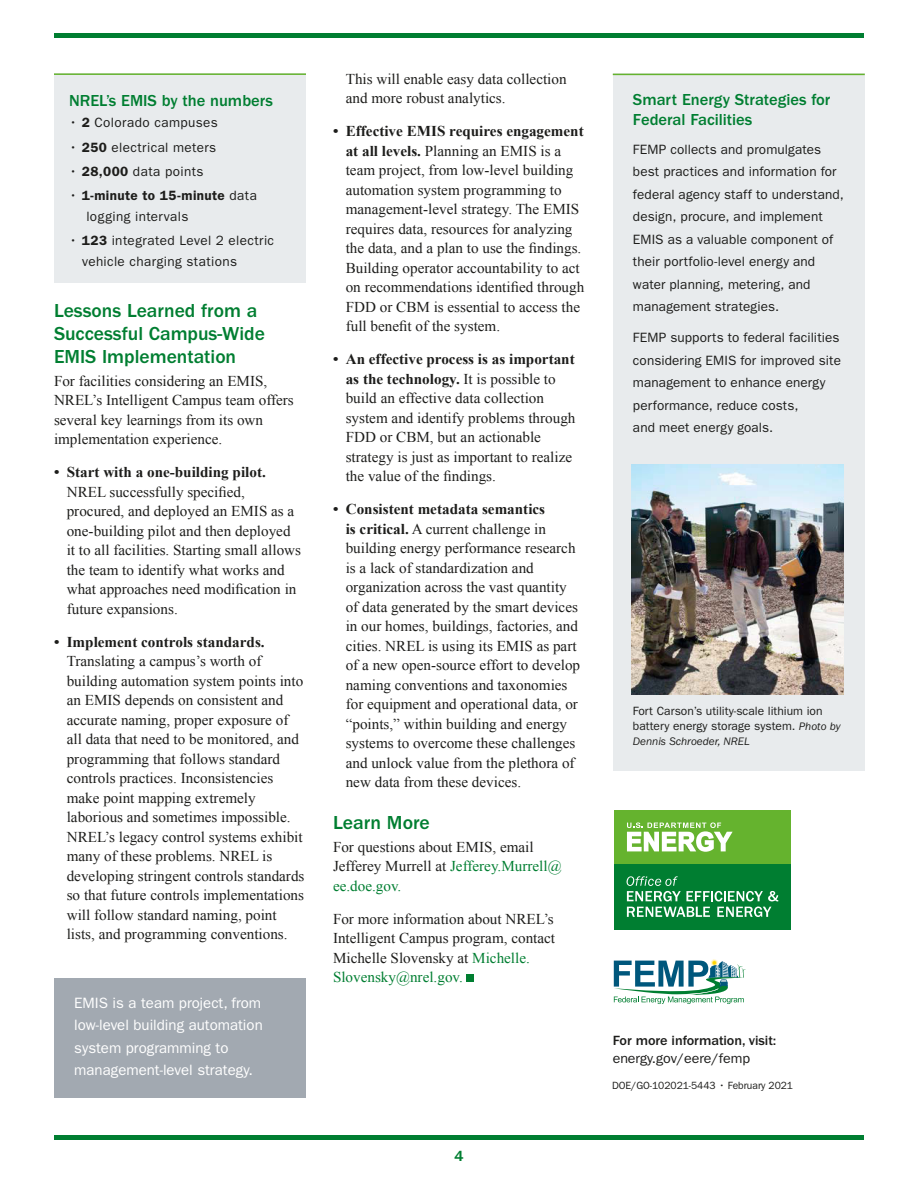
<style>
.page{position:relative;width:918px;height:1188px;background:#fff}
.page>*{position:absolute;margin:0;border:0;box-sizing:border-box;transform-origin:0 0}
.t1{font:500 19.5px/23.2px "ITC Franklin Gothic Std";color:#007e31}
.sidebar_head{font:500 16.5px/19.5px "ITC Franklin Gothic Std";color:#007e31}
.body_text{font:15px/19.5px "Times New Roman";color:#1d1d1b}
.pull_quote{font:15px/22.5px "ITC Franklin Gothic Std";color:#fff}
.office_name{font:500 15px "ITC Franklin Gothic Std";color:#007e31;scale:1.1 1}
.t2{font:500 13.8px/18px "ITC Franklin Gothic Std";letter-spacing:-.005em;color:#1d1d1b}
.sidebar_text{font:13.5px/22.5px "ITC Franklin Gothic Std";letter-spacing:.01em;color:#1d1d1b}
.sidebar_text-2{font:13.5px/21px "ITC Franklin Gothic Std";letter-spacing:.03em;color:#1d1d1b}
.t3{font:12px/15px "ITC Franklin Gothic Std";color:#1d1d1b}
.t4{font:italic 11.25px "ITC Franklin Gothic Std";color:#1d1d1b}
.t5{font:10.5px "ITC Franklin Gothic Std";letter-spacing:-.005em;color:#1d1d1b}
.s1{font-weight:600}
.s2{font-weight:700}
.s3{color:#007e31}
.s4{font-style:italic;font-size:11.25px}
.s5{font-weight:400}
</style>
<div class="page">
<div style="left:467px;top:975px;width:7px;height:7px;background:#007e31"></div>
<div style="left:54px;top:979px;width:252px;height:119px;background:#a2a9b1"></div>
<div style="left:613px;top:73px;width:252px;height:698px;background:#e8ebed"></div>
<hr style="left:613px;top:74px;width:252px;height:1px;background:#65b32e">
<div style="left:54px;top:73px;width:252px;height:210px;background:#e8ebed"></div>
<hr style="left:54px;top:73px;width:252px;height:2px;background:#65b32e">
<img style="left:632px;top:464px;width:212px;height:231px">
<hr style="left:54px;top:34px;width:810px;height:4px;background:#007e31">
<hr style="left:54px;top:1135px;width:810px;height:4px;background:#007e31">
<div style="left:614px;top:810px;width:176px;height:55px;background:#65b32e"></div>
<svg style="left:627px;top:822px;width:106px;height:30px"></svg>
<div style="left:614px;top:864px;width:176px;height:65px;background:#007e31"></div>
<svg style="left:627px;top:876px;width:151px;height:25px"></svg>
<svg style="left:627px;top:907px;width:83px;height:10px"></svg>
<svg style="left:717px;top:907px;width:54px;height:10px"></svg>
<svg style="left:614px;top:959px;width:132px;height:45px"></svg>
<p class="sidebar_head" style="left:69px;top:91px;width:205px">NREL’s EMIS by the numbers</p>
<p class="sidebar_text-2" style="left:69px;top:112px;width:150px">• <span class="s1">2</span> Colorado campuses</p>
<p class="sidebar_text-2" style="left:69px;top:137px;width:149px">• <span class="s1">250</span> electrical meters</p>
<p class="sidebar_text-2" style="left:69px;top:161px;width:136px">• <span class="s1">28,000</span> data points</p>
<p class="sidebar_text" style="left:86px;top:185px;width:172px;line-height:21px;text-indent:-17px">• <span class="s1">1-minute to 15-minute</span> data logging intervals</p>
<p class="sidebar_text-2" style="left:82px;top:230px;width:194px;text-indent:-13px">• <span class="s1">123</span> integrated Level 2 electric vehicle charging stations</p>
<h1 class="t1" style="left:54px;top:299px;width:212px">Lessons Learned from a<br>Successful Campus-Wide<br>EMIS Implementation</h1>
<p class="body_text" style="left:54px;top:371px;width:241px">For facilities considering an EMIS, NREL’s Intelligent Campus team offers several key learnings from its own implementation experience.</p>
<p class="body_text" style="left:67px;top:462px;width:236px;text-indent:-13px"><span class="s2">• Start with a one-building pilot.<br></span>NREL successfully specified, procured, and deployed an EMIS as a one-building pilot and then deployed it to all facilities. Starting small allows the team to identify what works and what approaches need modification in future expansions.</p>
<p class="body_text" style="left:67px;top:632px;width:239px;text-indent:-13px"><span class="s2">• Implement controls standards.<br></span>Translating a campus’s worth of building automation system points into an EMIS depends on consistent and accurate naming, proper exposure of all data that need to be monitored, and programming that follows standard controls practices. Inconsistencies make point mapping extremely laborious and sometimes impossible.<br>NREL’s legacy control systems exhibit many of these problems. NREL is developing stringent controls standards so that future controls implementations will follow standard naming, point lists, and programming conventions.</p>
<p class="pull_quote" style="left:74px;top:991px;width:190px">EMIS is a team project, from low-level building automation system programming to management-level strategy.</p>
<p class="body_text" style="left:346px;top:69px;width:222px">This will enable easy data collection and more robust analytics.</p>
<p class="body_text" style="left:346px;top:121px;width:240px;text-indent:-13px"><span class="s2">• Effective EMIS requires engagement at all levels.</span> Planning an EMIS is a team project, from low-level building automation system programming to management-level strategy. The EMIS requires data, resources for analyzing the data, and a plan to use the findings.<br>Building operator accountability to act on recommendations identified through FDD or CBM is essential to access the full benefit of the system.</p>
<p class="body_text" style="left:346px;top:349px;width:231px;text-indent:-13px"><span class="s2">• An effective process is as important as the technology.</span> It is possible to build an effective data collection system and identify problems through FDD or CBM, but an actionable strategy is just as important to realize the value of the findings.</p>
<p class="body_text" style="left:346px;top:499px;width:236px;text-indent:-13px"><span class="s2">• Consistent metadata semantics<br>is critical.</span> A current challenge in building energy performance research is a lack of standardization and organization across the vast quantity of data generated by the smart devices in our homes, buildings, factories, and cities. NREL is using its EMIS as part of a new open-source effort to develop naming conventions and taxonomies for equipment and operational data, or “points,” within building and energy systems to overcome these challenges and unlock value from the plethora of new data from these devices.</p>
<h1 class="t1" style="left:333px;top:811px;width:98px">Learn More</h1>
<p class="body_text" style="left:333px;top:837px;width:230px">For questions about EMIS, email<br>Jefferey Murrell at <span class="s3">Jefferey.Murrell@ ee.doe.gov.</span></p>
<p class="body_text" style="left:333px;top:909px;width:224px">For more information about NREL’s<br>Intelligent Campus program, contact<br>Michelle Slovensky at <span class="s3">Michelle.<br>Slovensky@nrel.gov.</span></p>
<p class="office_name" style="left:454px;top:1148px;width:10px">4</p>
<p class="sidebar_head" style="left:633px;top:90px;width:199px">Smart Energy Strategies for<br>Federal Facilities</p>
<p class="sidebar_text" style="left:633px;top:138px;width:212px">FEMP collects and promulgates best practices and information for federal agency staff to understand, design, procure, and implement<br>EMIS as a valuable component of their portfolio-level energy and water planning, metering, and management strategies.</p>
<p class="sidebar_text" style="left:633px;top:326px;width:210px">FEMP supports to federal facilities considering EMIS for improved site management to enhance energy performance, reduce costs,<br>and meet energy goals.</p>
<p class="t3" style="left:633px;top:704px;width:209px">Fort Carson’s utility-scale lithium ion battery energy storage system. <span class="s4">Photo by</span></p>
<p class="t4" style="left:633px;top:735px;width:119px">Dennis Schroeder, NREL</p>
<p class="t2" style="left:613px;top:1031px;width:165px">For more information, visit: <span class="s5">energy.gov/eere/femp</span></p>
<p class="t5" style="left:612px;top:1079px;width:183px">DOE/GO-102021-5443 • February 2021</p>
</div>
